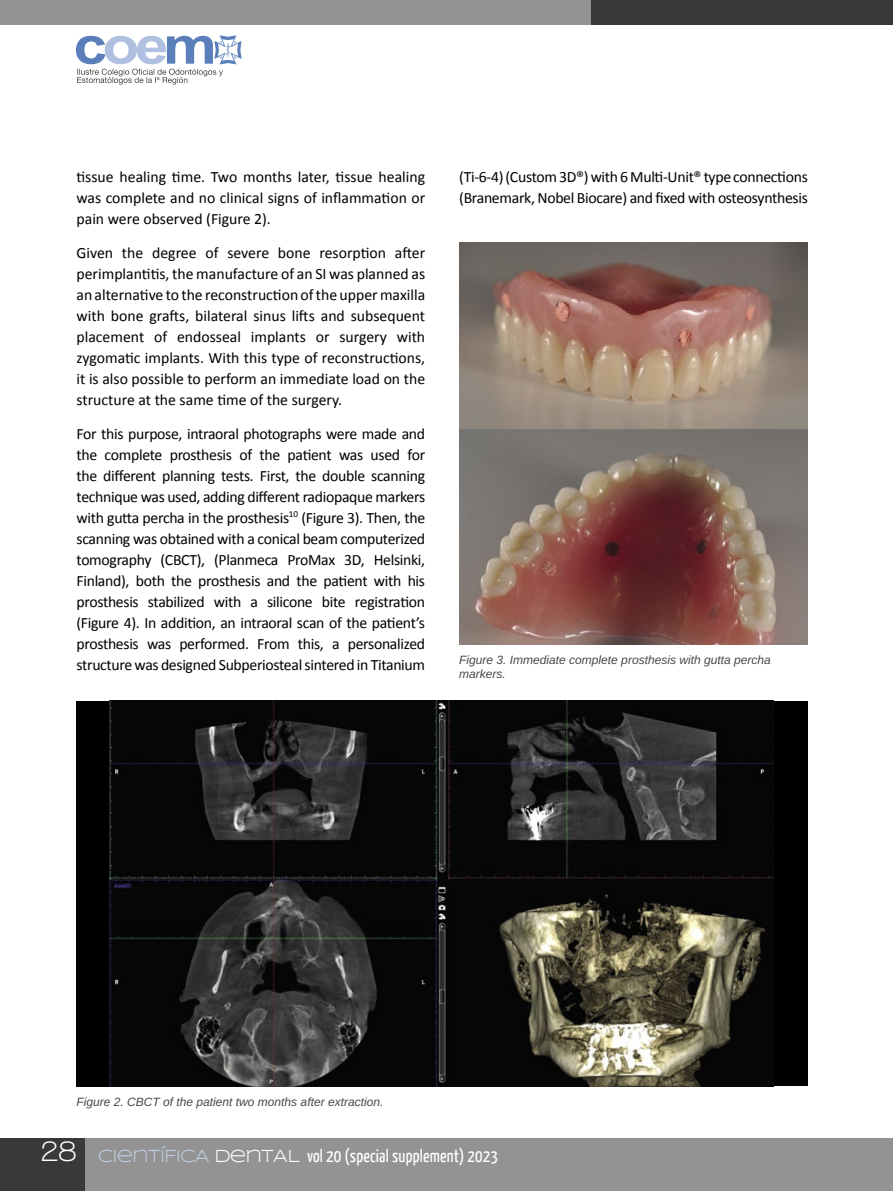
<style>
.page{position:relative;width:893px;height:1191px;background:#fff}
.page>*{position:absolute;margin:0;border:0;box-sizing:border-box;transform-origin:0 0}
.t1{font:18px "Yanone Kaffeesatz";letter-spacing:.01em;color:#fff}
.t2{font:15.75px/21px "Calibri";letter-spacing:-.02em;color:#000;text-align:justify}
.t3{font:italic 12px/14.4px "Arimo";color:#484848}
.s1{font-family:"Walkway";font-weight:700;font-size:30px}
.s2{font-family:"Syncopate";color:#c0cee1}
.s3{font-family:"Syncopate"}
</style>
<div class="page">
<div style="left:0;top:1138px;width:893px;height:53px;background:#939393"></div>
<div style="left:0;top:1138px;width:85px;height:53px;background:#393939"></div>
<div style="left:0;top:0;width:893px;height:25px;background:#939393"></div>
<div style="left:591px;top:0;width:302px;height:25px;background:#393939"></div>
<svg style="left:76px;top:35px;width:166px;height:50px"></svg>
<div style="left:113px;top:701px;width:694px;height:385px;background:#000"></div>
<div style="left:77px;top:701px;width:697px;height:385px;background:#000"></div>
<img style="left:109px;top:701px;width:665px;height:385px">
<img style="left:459px;top:242px;width:349px;height:402px">
<p class="t2" style="left:77px;top:165px;width:350px">tissue healing time. Two months later, tissue healing was complete and no clinical signs of inflammation or pain were observed (Figure 2).</p>
<p class="t2" style="left:77px;top:241px;width:350px">Given the degree of severe bone resorption after perimplantitis, the manufacture of an SI was planned as an alternative to the reconstruction of the upper maxilla with bone grafts, bilateral sinus lifts and subsequent placement of endosseal implants or surgery with zygomatic implants. With this type of reconstructions, it is also possible to perform an immediate load on the structure at the same time of the surgery.</p>
<p class="t2" style="left:77px;top:422px;width:350px">For this purpose, intraoral photographs were made and the complete prosthesis of the patient was used for the different planning tests. First, the double scanning technique was used, adding different radiopaque markers with gutta percha in the prosthesis<sup>10</sup> (Figure 3). Then, the scanning was obtained with a conical beam computerized tomography (CBCT), (Planmeca ProMax 3D, Helsinki, Finland), both the prosthesis and the patient with his prosthesis stabilized with a silicone bite registration (Figure 4). In addition, an intraoral scan of the patient’s prosthesis was performed. From this, a personalized structure was designed Subperiosteal sintered in Titanium</p>
<p class="t2" style="left:459px;top:165px;width:350px">(Ti-6-4) (Custom 3D®) with 6 Multi-Unit® type connections (Branemark, Nobel Biocare) and fixed with osteosynthesis</p>
<p class="t3" style="left:459px;top:652px;width:313px">Figure 3. Immediate complete prosthesis with gutta percha markers.</p>
<p class="t3" style="left:77px;top:1094px;width:308px">Figure 2. CBCT of the patient two months after extraction.</p>
<p class="t1" style="left:41px;top:1144px;width:459px"><span class="s1">28</span> <span class="s2">CIENTÍFICA</span> <span class="s3">DENTAL</span> vol 20 (special supplement) 2023</p>
</div>
